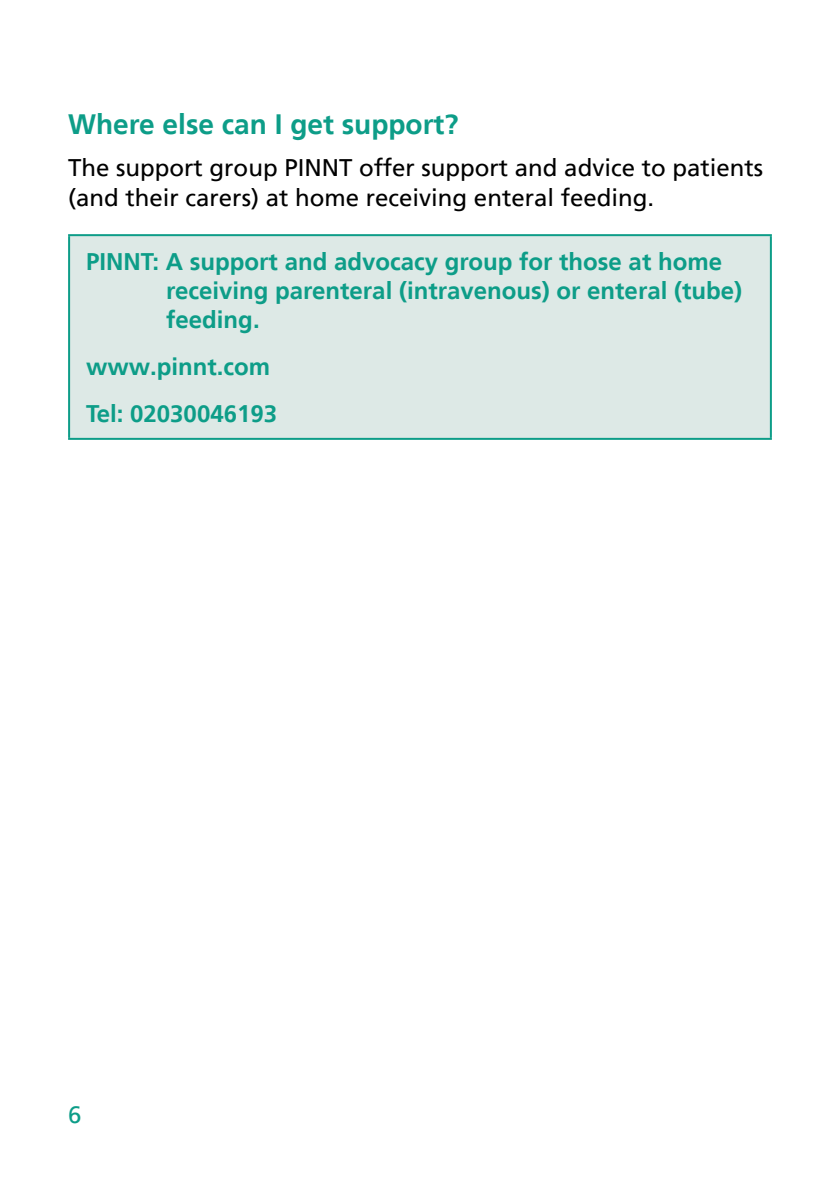
<style>
.page{position:relative;width:840px;height:1191px;background:#fff}
.page>*{position:absolute;margin:0;border:0;box-sizing:border-box;transform-origin:0 0}
.Main_Headings{font:700 28px "Frutiger LT";color:#0d9d88}
.Body_Text{font:700 24px/28.8px "Frutiger LT";color:#0d9d88}
.Body_Text-2{font:24px/30px "Frutiger LT";color:#000}
.t1{font:24px "Frutiger LT";color:#0d9d88}
</style>
<div class="page">
<div style="left:69px;top:235px;width:701px;height:204px;background:#dde9e6"></div>
<hr style="left:68px;top:234px;width:703px;height:2px;background:#0d9d88">
<hr style="left:68px;top:236px;width:2px;height:202px;background:#0d9d88">
<hr style="left:769px;top:236px;width:2px;height:202px;background:#0d9d88">
<hr style="left:68px;top:438px;width:703px;height:2px;background:#0d9d88">
<p class="Main_Headings" style="left:68px;top:108px;width:392px">Where else can I get support?</p>
<p class="Body_Text-2" style="left:68px;top:153px;width:696px">The support group PINNT offer support and advice to patients (and their carers) at home receiving enteral feeding.</p>
<p class="Body_Text" style="left:166px;top:247px;width:577px;text-indent:-80px">PINNT: A support and advocacy group for those at home receiving parenteral (intravenous) or enteral (tube) feeding.</p>
<p class="Body_Text" style="left:86px;top:352px;width:186px">www.pinnt.com</p>
<p class="Body_Text" style="left:86px;top:399px;width:192px">Tel: 02030046193</p>
<p class="t1" style="left:68px;top:1101px;width:15px">6</p>
</div>
